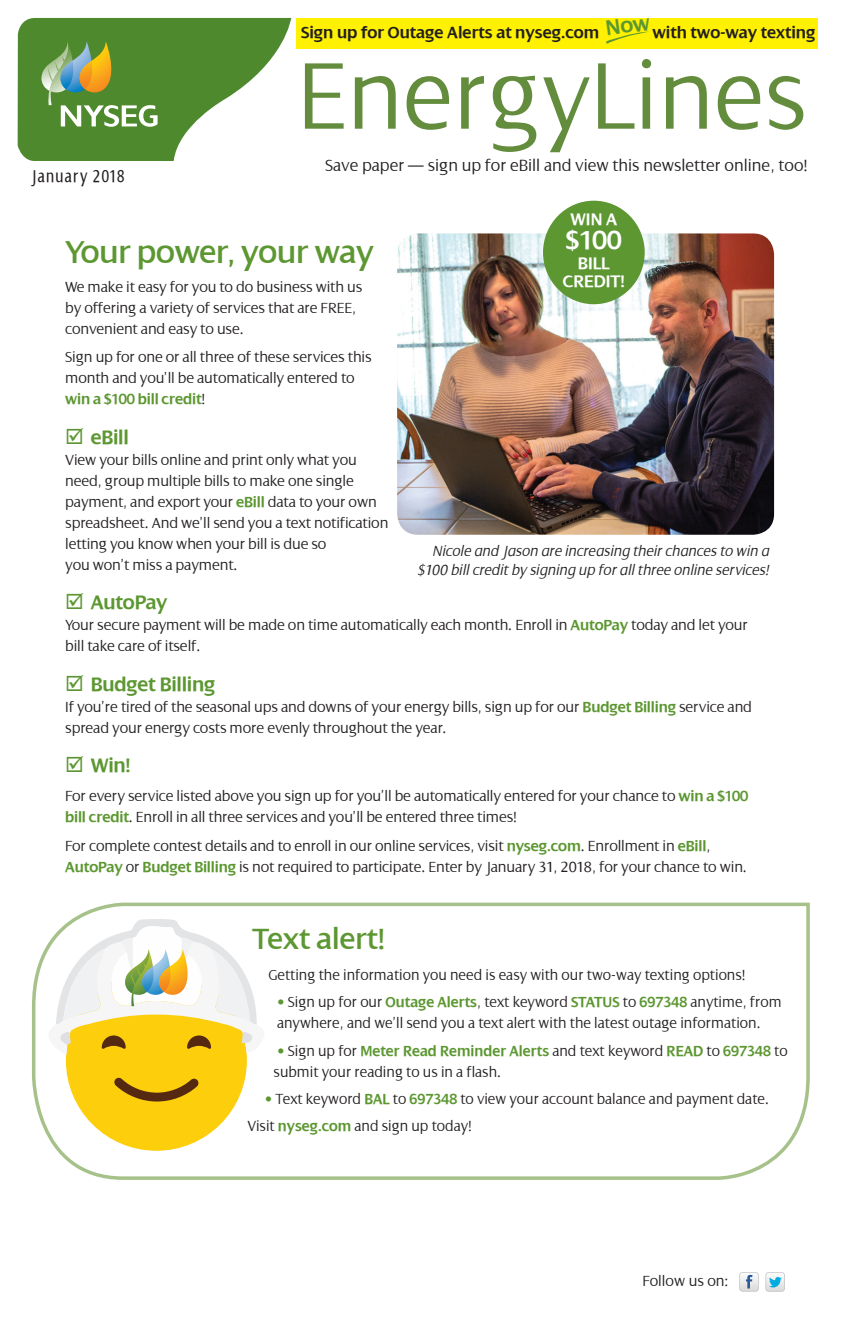
<style>
.page{position:relative;width:851px;height:1339px;background:#fff}
.page>*{position:absolute;margin:0;border:0;box-sizing:border-box;transform-origin:0 0}
.t1{font:300 102.02px "Dialog";color:#638d3d}
.t2{font:34.12px "Dialog";letter-spacing:-.01em;color:#5c9731}
.t3{font:31.5px "Dialog";color:#5c9731}
.t4{font:600 28.18px "Dialog";color:#fff}
.t5{font:600 21px "Dialog";letter-spacing:-.01em;color:#5c9731}
.t6{font:condensed 18.38px "Dialog";letter-spacing:.07em;color:#231f20}
.t7{font:600 18.03px/18px "Dialog";color:#fff;text-align:center}
.t8{font:300 17.5px "Dialog";color:#231f20}
.t9{font:600 17.5px "Dialog";color:#231f20}
.t10{font:300 15.75px/21px "Dialog";letter-spacing:-.01em;color:#231f20}
.t11{font:italic 300 15.75px/19.2px "Dialog";color:#231f20;text-align:right}
.s1{font-weight:600;color:#5c9731}
.s2{color:#5c9731}
</style>
<div class="page">
<svg style="left:18px;top:18px;width:273px;height:143px"></svg>
<svg style="left:739px;top:1272px;width:19px;height:19px"></svg>
<svg style="left:765px;top:1272px;width:19px;height:19px"></svg>
<div style="left:296px;top:18px;width:521px;height:30px;background:#fff101"></div>
<img style="left:397px;top:233px;width:377px;height:302px">
<div style="left:543px;top:201px;width:101px;height:103px;background:#5c9731;border-radius:50%"></div>
<svg style="left:32px;top:902px;width:778px;height:278px"></svg>
<svg style="left:606px;top:31px;width:44px;height:13px"></svg>
<p class="t6" style="left:31px;top:167px;width:95px">January 2018</p>
<p class="t9" style="left:301px;top:23px;width:300px">Sign up for Outage Alerts at nyseg.com</p>
<p class="t9" style="left:652px;top:23px;width:164px">with two-way texting</p>
<h1 class="t1" style="left:297px;top:40px;width:511px">EnergyLines</h1>
<p class="t8" style="left:325px;top:156px;width:484px">Save paper — sign up for eBill and view this newsletter online, too!</p>
<p class="t7" style="left:570px;top:210px;width:48px">WIN A</p>
<h3 class="t4" style="left:566px;top:225px;width:57px">$100</h3>
<p class="t7" style="left:563px;top:254px;width:63px">BILL<br>CREDIT!</p>
<h2 class="t2" style="left:65px;top:233px;width:310px">Your power, your way</h2>
<p class="t10" style="left:65px;top:276px;width:298px">We make it easy for you to do business with us by offering a variety of services that are FREE, convenient and easy to use.</p>
<p class="t10" style="left:65px;top:347px;width:308px">Sign up for one or all three of these services this month and you’ll be automatically entered to <span class="s1">win a $100 bill credit</span>!</p>
<h3 class="t5" style="left:65px;top:426px;width:65px">☑ eBill</h3>
<p class="t10" style="left:65px;top:449px;width:325px">View your bills online and print only what you need, group multiple bills to make one single payment, and export your <span class="s1">eBill</span> data to your own spreadsheet. And we’ll send you a text notification letting you know when your bill is due so<br>you won’t miss a payment.</p>
<h3 class="t5" style="left:65px;top:591px;width:104px">☑ AutoPay</h3>
<p class="t10" style="left:65px;top:615px;width:684px">Your secure payment will be made on time automatically each month. Enroll in <span class="s1">AutoPay</span> today and let your bill take care of itself.</p>
<h3 class="t5" style="left:65px;top:672px;width:152px">☑ Budget Billing</h3>
<p class="t10" style="left:65px;top:696px;width:688px">If you’re tired of the seasonal ups and downs of your energy bills, sign up for our <span class="s1">Budget Billing</span> service and spread your energy costs more evenly throughout the year.</p>
<h3 class="t5" style="left:65px;top:754px;width:67px">☑ Win!</h3>
<p class="t10" style="left:65px;top:785px;width:684px">For every service listed above you sign up for you’ll be automatically entered for your chance to <span class="s1">win a $100 bill credit</span>. Enroll in all three services and you’ll be entered three times!</p>
<p class="t10" style="left:65px;top:835px;width:683px">For complete contest details and to enroll in our online services, visit <span class="s1">nyseg.com</span>. Enrollment in <span class="s1">eBill</span>,<br><span class="s1">AutoPay</span> or <span class="s1">Budget Billing</span> is not required to participate. Enter by January 31, 2018, for your chance to win.</p>
<p class="t11" style="left:417px;top:541px;width:353px">Nicole and Jason are increasing their chances to win a $100 bill credit by signing up for all three online services!</p>
<h3 class="t3" style="left:252px;top:922px;width:134px">Text alert!</h3>
<p class="t10" style="left:268px;top:964px;width:479px">Getting the information you need is easy with our two-way texting options!</p>
<p class="t10" style="left:277px;top:992px;width:506px"><span class="s2">•</span> Sign up for our <span class="s1">Outage Alerts</span>, text keyword <span class="s1">STATUS</span> to <span class="s1">697348</span> anytime, from anywhere, and we’ll send you a text alert with the latest outage information.</p>
<p class="t10" style="left:273px;top:1040px;width:515px"><span class="s2">•</span> Sign up for <span class="s1">Meter Read Reminder Alerts</span> and text keyword <span class="s1">READ</span> to <span class="s1">697348</span> to submit your reading to us in a flash.</p>
<p class="t10" style="left:247px;top:1085px;width:523px;line-height:27.3px;text-indent:17px"><span class="s2">•</span> Text keyword <span class="s1">BAL</span> to <span class="s1">697348</span> to view your account balance and payment date.<br>Visit <span class="s1">nyseg.com</span> and sign up today!</p>
<p class="t10" style="left:642px;top:1270px;width:88px">Follow us on:</p>
</div>
